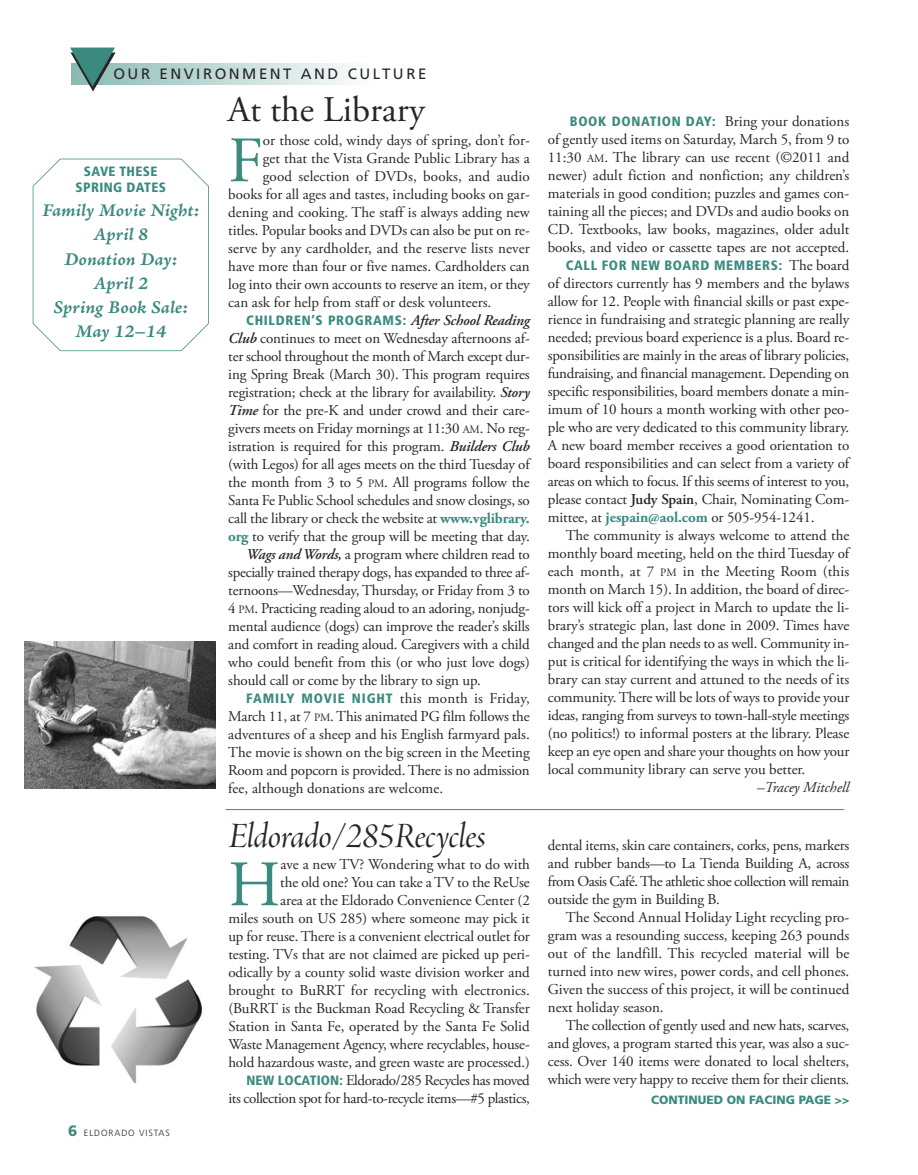
<style>
.page{position:relative;width:918px;height:1175px;background:#fff}
.page>*{position:absolute;margin:0;border:0;box-sizing:border-box;transform-origin:0 0}
.t1{font:64.65px "Adobe Garamond Pro";color:#3b8a7f}
.t2{font:37.5px "Adobe Jenson Pro It Disp";letter-spacing:-.01em;color:#272627}
.t3{font:36px "Adobe Garamond Pro";color:#272627}
.t4{font:18px/24px "Adobe Jenson Pro Bold It Capt";color:#3b8a7f;text-align:center}
.t5{font:15px/18px "Adobe Garamond Pro";letter-spacing:-.01em;color:#272627;text-align:justify}
.t6{font:15px "Adobe Garamond Pro";letter-spacing:.01em;color:#272627}
.t7{font:15px "Adobe Garamond Pro";letter-spacing:.015em;color:#272627}
.t8{font:15px "Frutiger";letter-spacing:.17em;color:#272627}
.t9{font:italic 15px "Adobe Garamond Pro";color:#272627}
.t10{font:900 condensed 13.5px "Frutiger";letter-spacing:.05em;color:#3b8a7f}
.t11{font:900 condensed 13.5px/17px "Frutiger";letter-spacing:.03em;color:#3b8a7f;text-align:center}
.t12{font:900 12px "Frutiger";color:#3b8a7f}
.t13{font:300 9px "Frutiger";letter-spacing:.1em;color:#272627}
.s1{font-weight:900;font-size:15px;color:#3b8a7f}
.s2{font-family:"Adobe Garamond Pro";font-weight:600;font-style:italic;font-stretch:normal;font-size:15px;color:#272627}
.s3{font-weight:600;font-style:italic}
.s4{font-size:11.25px}
.s5{font-weight:700;color:#3b8a7f}
.s6{font-family:"Frutiger";font-weight:900;font-stretch:condensed;font-size:13.5px;color:#3b8a7f}
.s7{font-family:"Adobe Garamond Pro";font-weight:400;font-stretch:normal;font-size:15px;color:#272627}
.s8{font-weight:600}
</style>
<div class="page">
<div style="left:71px;top:63px;width:302px;height:21px;background:linear-gradient(to right,#8ab9b2,#fdfefe)"></div>
<svg style="left:33px;top:159px;width:176px;height:192px"></svg>
<hr style="left:226px;top:809px;width:618px;height:1px;background:#3b8a7f">
<div style="left:25px;top:637px;width:191px;height:153px;background:linear-gradient(to right,#fff,#fff)"></div>
<img style="left:25px;top:641px;width:191px;height:147px">
<img style="left:34px;top:916px;width:168px;height:166px">
<p class="t8" style="left:67px;top:68px;width:361px">❑OUR ENVIRONMENT AND CULTURE</p>
<p class="t11" style="left:76px;top:163px;width:92px">SAVE THESE<br>SPRING DATES</p>
<p class="t4" style="left:42px;top:200px;width:158px">Family Movie Night:<br>April 8<br>Donation Day:<br>April 2<br>Spring Book Sale:<br>May 12–14</p>
<p class="t13" style="left:68px;top:1128px;width:103px"><span class="s1">6</span> ELDORADO VISTAS</p>
<h3 class="t3" style="left:228px;top:95px;width:199px">At the Library</h3>
<h1 class="t1" style="left:228px;top:135px;width:36px">F</h1>
<p class="t5" style="left:263px;top:133px;width:269px">or those cold, windy days of spring, don’t for-</p>
<p class="t5" style="left:263px;top:151px;width:269px">get that the Vista Grande Public Library has a</p>
<p class="t6" style="left:263px;top:170px;width:269px">good selection of DVDs, books, and audio</p>
<p class="t5" style="left:228px;top:187px;width:303px">books for all ages and tastes, including books on gar-</p>
<p class="t5" style="left:228px;top:205px;width:303px">dening and cooking. The staff is always adding new</p>
<p class="t5" style="left:228px;top:223px;width:303px">titles. Popular books and DVDs can also be put on re-</p>
<p class="t5" style="left:228px;top:241px;width:303px">serve by any cardholder, and the reserve lists never</p>
<p class="t5" style="left:228px;top:259px;width:303px">have more than four or five names. Cardholders can</p>
<p class="t5" style="left:228px;top:277px;width:303px">log into their own accounts to reserve an item, or they</p>
<p class="t5" style="left:228px;top:295px;width:265px">can ask for help from staff or desk volunteers.</p>
<p class="t10" style="left:246px;top:315px;width:285px">CHILDREN’S PROGRAMS: <span class="s2">After School Reading</span></p>
<p class="t5" style="left:228px;top:331px;width:303px"><span class="s3">Club</span> continues to meet on Wednesday afternoons af-</p>
<p class="t5" style="left:228px;top:349px;width:303px">ter school throughout the month of March except dur-</p>
<p class="t5" style="left:228px;top:367px;width:303px">ing Spring Break (March 30). This program requires</p>
<p class="t5" style="left:228px;top:385px;width:303px">registration; check at the library for availability. <span class="s3">Story</span></p>
<p class="t5" style="left:228px;top:403px;width:303px"><span class="s3">Time</span> for the pre-K and under crowd and their care-</p>
<p class="t5" style="left:228px;top:421px;width:303px">givers meets on Friday mornings at 11:30 <span class="s4">AM</span>. No reg-</p>
<p class="t5" style="left:228px;top:439px;width:303px">istration is required for this program. <span class="s3">Builders Club</span></p>
<p class="t5" style="left:228px;top:457px;width:303px">(with Legos) for all ages meets on the third Tuesday of</p>
<p class="t5" style="left:228px;top:475px;width:303px">the month from 3 to 5 <span class="s4">PM</span>. All programs follow the</p>
<p class="t5" style="left:228px;top:493px;width:303px">Santa Fe Public School schedules and snow closings, so</p>
<p class="t5" style="left:228px;top:511px;width:303px">call the library or check the website at <span class="s5">www.vglibrary.</span></p>
<p class="t5" style="left:228px;top:529px;width:303px"><span class="s5">org</span> to verify that the group will be meeting that day.</p>
<p class="t5" style="left:246px;top:547px;width:285px"><span class="s3">Wags and Words,</span> a program where children read to</p>
<p class="t5" style="left:228px;top:565px;width:303px">specially trained therapy dogs, has expanded to three af-</p>
<p class="t5" style="left:228px;top:583px;width:303px">ternoons—Wednesday, Thursday, or Friday from 3 to</p>
<p class="t5" style="left:228px;top:601px;width:303px">4 <span class="s4">PM</span>. Practicing reading aloud to an adoring, nonjudg-</p>
<p class="t5" style="left:228px;top:619px;width:303px">mental audience (dogs) can improve the reader’s skills</p>
<p class="t5" style="left:228px;top:637px;width:303px">and comfort in reading aloud. Caregivers with a child</p>
<p class="t5" style="left:228px;top:655px;width:303px">who could benefit from this (or who just love dogs)</p>
<p class="t5" style="left:228px;top:673px;width:254px">should call or come by the library to sign up.</p>
<p class="t7" style="left:246px;top:692px;width:285px"><span class="s6">FAMILY MOVIE NIGHT</span> this month is Friday,</p>
<p class="t5" style="left:228px;top:709px;width:303px">March 11, at 7 <span class="s4">PM</span>. This animated PG film follows the</p>
<p class="t5" style="left:228px;top:727px;width:303px">adventures of a sheep and his English farmyard pals.</p>
<p class="t5" style="left:228px;top:745px;width:303px">The movie is shown on the big screen in the Meeting</p>
<p class="t5" style="left:228px;top:763px;width:303px">Room and popcorn is provided. There is no admission</p>
<p class="t5" style="left:228px;top:781px;width:216px">fee, although donations are welcome.</p>
<h2 class="t2" style="left:228px;top:821px;width:259px">Eldorado/285Recycles</h2>
<p class="t5" style="left:228px;top:856px;width:303px;text-align:right">ave a new TV? Wondering what to do with<br>the old one? You can take a TV to the ReUse<br>area at the Eldorado Convenience Center (2<br>miles south on US 285) where someone may pick it up for reuse. There is a convenient electrical outlet for testing. TVs that are not claimed are picked up peri&shy;odically by a county solid waste division worker and brought to BuRRT for recycling with electronics. (BuRRT is the Buckman Road Recycling &amp; Transfer Station in Santa Fe, operated by the Santa Fe Solid Waste Management Agency, where recyclables, house&shy;hold hazardous waste, and green waste are processed.)<br><span class="s6">NEW LOCATION:</span> Eldorado/285 Recycles has moved<br>its collection spot for hard-to-recycle items—#5 plastics,</p>
<h1 class="t1" style="left:228px;top:859px;width:54px">H</h1>
<p class="t5" style="left:548px;top:113px;width:303px;text-indent:22px"><span class="s6">BOOK DONATION DAY:</span> Bring your donations of gently used items on Saturday, March 5, from 9 to 11:30 <span class="s4">AM</span>. The library can use recent (©2011 and newer) adult fiction and nonfiction; any children’s materials in good condition; puzzles and games con&shy;taining all the pieces; and DVDs and audio books on CD. Textbooks, law books, magazines, older adult books, and video or cassette tapes are not accepted.</p>
<p class="t10" style="left:566px;top:260px;width:285px">CALL FOR NEW BOARD MEMBERS: <span class="s7">The board</span></p>
<p class="t5" style="left:548px;top:275px;width:303px">of directors currently has 9 members and the bylaws allow for 12. People with financial skills or past expe&shy;rience in fundraising and strategic planning are really needed; previous board experience is a plus. Board re&shy;sponsibilities are mainly in the areas of library policies, fundraising, and financial management. Depending on specific responsibilities, board members donate a min&shy;imum of 10 hours a month working with other peo&shy;ple who are very dedicated to this community library.<br>A new board member receives a good orientation to board responsibilities and can select from a variety of areas on which to focus. If this seems of interest to you, please contact <span class="s8">Judy Spain</span>, Chair, Nominating Com&shy;mittee, at <span class="s5">jespain@aol.com</span> or 505-954-1241.</p>
<p class="t5" style="left:548px;top:527px;width:303px;text-indent:18px">The community is always welcome to attend the monthly board meeting, held on the third Tuesday of each month, at 7 <span class="s4">PM</span> in the Meeting Room (this month on March 15). In addition, the board of direc&shy;tors will kick off a project in March to update the li&shy;brary’s strategic plan, last done in 2009. Times have changed and the plan needs to as well. Community in&shy;put is critical for identifying the ways in which the li&shy;brary can stay current and attuned to the needs of its community. There will be lots of ways to provide your ideas, ranging from surveys to town-hall-style meetings (no politics!) to informal posters at the library. Please keep an eye open and share your thoughts on how your local community library can serve you better.</p>
<p class="t9" style="left:757px;top:781px;width:94px">–Tracey Mitchell</p>
<p class="t5" style="left:548px;top:837px;width:303px">dental items, skin care containers, corks, pens, markers and rubber bands—to La Tienda Building A, across from Oasis Café.The athletic shoe collection will remain outside the gym in Building B.</p>
<p class="t5" style="left:548px;top:909px;width:303px;text-indent:18px">The Second Annual Holiday Light recycling pro&shy;gram was a resounding success, keeping 263 pounds out of the landfill. This recycled material will be turned into new wires, power cords, and cell phones.<br>Given the success of this project, it will be continued next holiday season.</p>
<p class="t5" style="left:548px;top:1017px;width:303px;text-indent:18px">The collection of gently used and new hats, scarves, and gloves, a program started this year, was also a suc&shy;cess. Over 140 items were donated to local shelters, which were very happy to receive them for their clients.</p>
<p class="t12" style="left:651px;top:1094px;width:200px">CONTINUED ON FACING PAGE &gt;&gt;</p>
</div>
